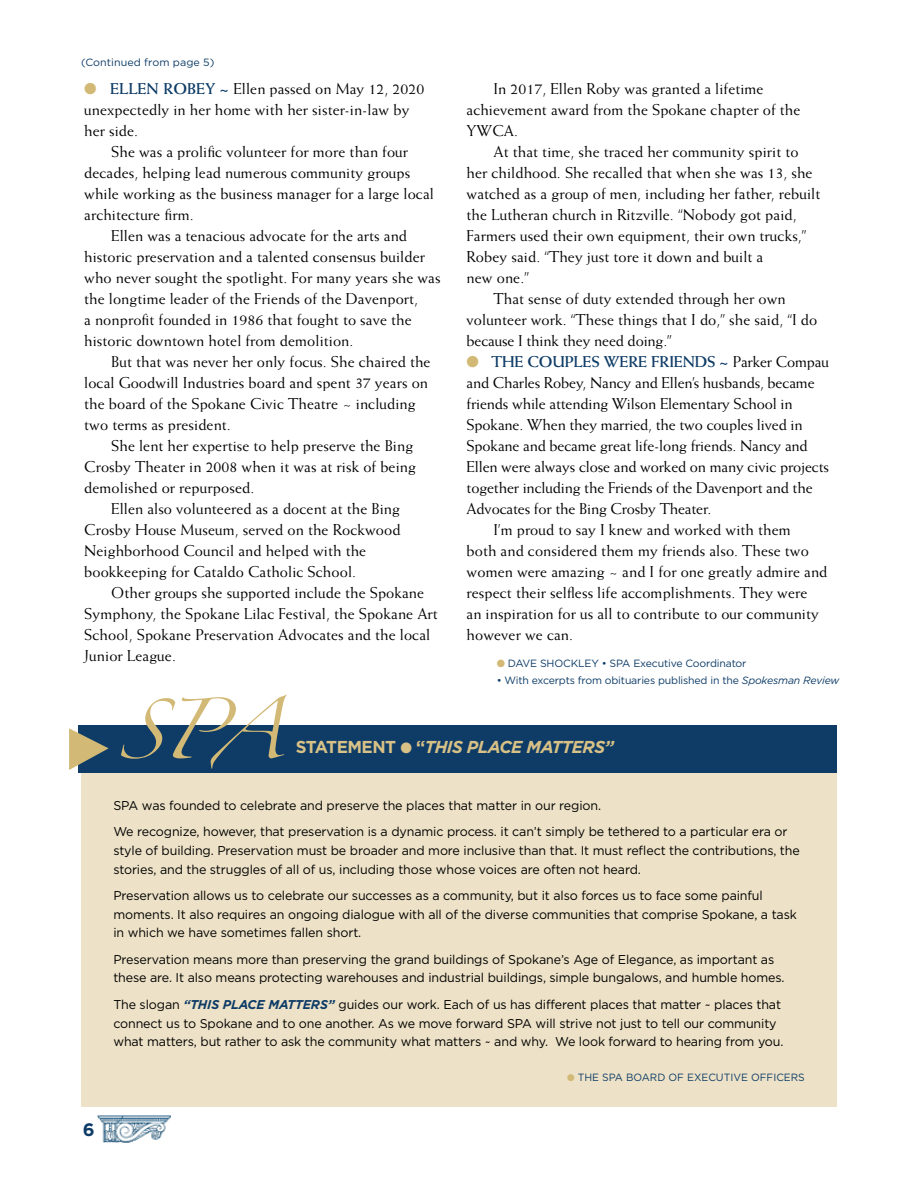
<style>
.page{position:relative;width:918px;height:1188px;background:#fff}
.page>*{position:absolute;margin:0;border:0;box-sizing:border-box;transform-origin:0 0}
.t1{font:54px "Zapfino";color:#d2b975}
.t2{font:700 18px "Gotham";color:#0e3c67}
.t3{font:italic 700 17.25px "Gotham";letter-spacing:-.03em;color:#d8c186}
.t4{font:700 17.25px "Gotham";color:#d8c186}
.t5{font:15.75px/21px "Weiss";letter-spacing:.005em;color:#000}
.t6{font:700 15.75px "Weiss";color:#0e3c67}
.t7{font:12.75px/18.8px "Gotham";letter-spacing:-.01em;color:#000}
.t8{font:italic 700 12.75px "Gotham";color:#0e3c67}
.t9{font:10.5px "Gotham";letter-spacing:-.015em;color:#0e3c67}
.t10{font:10.5px "Gotham";letter-spacing:.005em;color:#0e3c67}
.s1{color:#d2b975}
.s2{font-weight:700;color:#0e3c67}
.s3{font-style:italic}
.s4{font-style:normal}
.s5{font-weight:700;font-style:italic;color:#0e3c67}
</style>
<div class="page">
<div style="left:81px;top:764px;width:756px;height:343px;background:#ede2c7"></div>
<div style="left:79px;top:725px;width:758px;height:47px;background:#0e3c67"></div>
<svg style="left:69px;top:728px;width:40px;height:43px"></svg>
<img style="left:97px;top:1115px;width:74px;height:28px">
<p class="t10" style="left:81px;top:57px;width:135px">(Continued from page 5)</p>
<p class="t5" style="left:84px;top:78px;width:342px"><span class="s1">●</span> <span class="s2">ELLEN ROBEY ~</span> Ellen passed on May 12, 2020 unexpectedly in her home with her sister-in-law by her side.</p>
<p class="t5" style="left:111px;top:141px;width:298px">She was a prolific volunteer for more than four</p>
<p class="t5" style="left:84px;top:162px;width:328px">decades, helping lead numerous community groups</p>
<p class="t5" style="left:84px;top:183px;width:351px">while working as the business manager for a large local</p>
<p class="t5" style="left:84px;top:204px;width:111px">architecture firm.</p>
<p class="t5" style="left:111px;top:225px;width:297px">Ellen was a tenacious advocate for the arts and</p>
<p class="t5" style="left:84px;top:246px;width:342px">historic preservation and a talented consensus builder</p>
<p class="t5" style="left:84px;top:267px;width:358px">who never sought the spotlight. For many years she was</p>
<p class="t5" style="left:84px;top:288px;width:336px">the longtime leader of the Friends of the Davenport,</p>
<p class="t5" style="left:84px;top:309px;width:329px">a nonprofit founded in 1986 that fought to save the</p>
<p class="t5" style="left:84px;top:330px;width:271px">historic downtown hotel from demolition.</p>
<p class="t5" style="left:111px;top:351px;width:321px">But that was never her only focus. She chaired the</p>
<p class="t5" style="left:84px;top:372px;width:345px">local Goodwill Industries board and spent 37 years on</p>
<p class="t5" style="left:84px;top:393px;width:333px">the board of the Spokane Civic Theatre ~ including</p>
<p class="t5" style="left:84px;top:414px;width:148px">two terms as president.</p>
<p class="t5" style="left:111px;top:435px;width:304px">She lent her expertise to help preserve the Bing</p>
<p class="t5" style="left:84px;top:456px;width:333px">Crosby Theater in 2008 when it was at risk of being</p>
<p class="t5" style="left:84px;top:477px;width:172px">demolished or repurposed.</p>
<p class="t5" style="left:111px;top:498px;width:290px">Ellen also volunteered as a docent at the Bing</p>
<p class="t5" style="left:84px;top:519px;width:318px">Crosby House Museum, served on the Rockwood</p>
<p class="t5" style="left:84px;top:540px;width:284px">Neighborhood Council and helped with the</p>
<p class="t5" style="left:84px;top:561px;width:273px">bookkeeping for Cataldo Catholic School.</p>
<p class="t5" style="left:111px;top:582px;width:314px">Other groups she supported include the Spokane</p>
<p class="t5" style="left:84px;top:603px;width:355px">Symphony, the Spokane Lilac Festival, the Spokane Art</p>
<p class="t5" style="left:84px;top:624px;width:348px">School, Spokane Preservation Advocates and the local</p>
<p class="t5" style="left:84px;top:645px;width:93px">Junior League.</p>
<p class="t5" style="left:467px;top:78px;width:335px;text-indent:27px">In 2017, Ellen Roby was granted a lifetime achievement award from the Spokane chapter of the<br>YWCA.</p>
<p class="t5" style="left:494px;top:141px;width:307px">At that time, she traced her community spirit to</p>
<p class="t5" style="left:467px;top:162px;width:348px">her childhood. She recalled that when she was 13, she</p>
<p class="t5" style="left:467px;top:183px;width:355px">watched as a group of men, including her father, rebuilt</p>
<p class="t5" style="left:467px;top:204px;width:332px">the Lutheran church in Ritzville. “Nobody got paid,</p>
<p class="t5" style="left:467px;top:225px;width:342px">Farmers used their own equipment, their own trucks,”</p>
<p class="t5" style="left:467px;top:246px;width:298px">Robey said. “They just tore it down and built a</p>
<p class="t5" style="left:467px;top:267px;width:64px">new one.”</p>
<p class="t5" style="left:494px;top:288px;width:294px">That sense of duty extended through her own</p>
<p class="t5" style="left:467px;top:309px;width:352px">volunteer work. “These things that I do,” she said, “I do</p>
<p class="t5" style="left:467px;top:330px;width:207px">because I think they need doing.”</p>
<p class="t6" style="left:467px;top:353px;width:73px"><span class="s1">●</span> THE COUPLE</p>
<p class="t6" style="left:591px;top:353px;width:39px">S WERE</p>
<p class="t6" style="left:651px;top:353px;width:11px">FRIEND</p>
<p class="t5" style="left:707px;top:351px;width:123px"><span class="s2">S ~</span> Parker Compau</p>
<p class="t5" style="left:467px;top:372px;width:350px">and Charles Robey, Nancy and Ellen’s husbands, became</p>
<p class="t5" style="left:467px;top:393px;width:328px">friends while attending Wilson Elementary School in</p>
<p class="t5" style="left:467px;top:414px;width:338px">Spokane. When they married, the two couples lived in</p>
<p class="t5" style="left:467px;top:435px;width:343px">Spokane and became great life-long friends. Nancy and</p>
<p class="t5" style="left:467px;top:456px;width:364px">Ellen were always close and worked on many civic projects</p>
<p class="t5" style="left:467px;top:477px;width:348px">together including the Friends of the Davenport and the</p>
<p class="t5" style="left:467px;top:498px;width:246px">Advocates for the Bing Crosby Theater.</p>
<p class="t5" style="left:494px;top:519px;width:299px">I’m proud to say I knew and worked with them</p>
<p class="t5" style="left:467px;top:540px;width:344px">both and considered them my friends also. These two</p>
<p class="t5" style="left:467px;top:561px;width:362px">women were amazing ~ and I for one greatly admire and</p>
<p class="t5" style="left:467px;top:582px;width:343px">respect their selfless life accomplishments. They were</p>
<p class="t5" style="left:467px;top:603px;width:354px">an inspiration for us all to contribute to our community</p>
<p class="t5" style="left:467px;top:624px;width:108px">however we can.</p>
<p class="t9" style="left:497px;top:658px;width:251px"><span class="s1">●</span> DAVE SHOCKLEY • SPA Executive Coordinator</p>
<p class="t9" style="left:497px;top:674px;width:344px">• With excerpts from obituaries published in the <span class="s3">Spokesman Review</span></p>
<h1 class="t1" style="left:118px;top:708px;width:168px">SPA</h1>
<p class="t4" style="left:296px;top:737px;width:22px">STATE</p>
<p class="t4" style="left:347px;top:737px;width:27px">MENT</p>
<p class="t3" style="left:400px;top:737px;width:216px">● <span class="s4">“</span>THIS PLACE MATTERS”</p>
<p class="t2" style="left:83px;top:1120px;width:13px">6</p>
<p class="t7" style="left:113px;top:792px;width:676px;line-height:26.2px">SPA was founded to celebrate and preserve the places that matter in our region.<br>We recognize, however, that preservation is a dynamic process. it can’t simply be tethered to a particular era or</p>
<p class="t7" style="left:113px;top:841px;width:688px">style of building. Preservation must be broader and more inclusive than that. It must reflect the contributions, the stories, and the struggles of all of us, including those whose voices are often not heard.</p>
<p class="t7" style="left:113px;top:886px;width:685px">Preservation allows us to celebrate our successes as a community, but it also forces us to face some painful moments. It also requires an ongoing dialogue with all of the diverse communities that comprise Spokane, a task in which we have sometimes fallen short.</p>
<p class="t7" style="left:113px;top:950px;width:673px">Preservation means more than preserving the grand buildings of Spokane’s Age of Elegance, as important as these are. It also means protecting warehouses and industrial buildings, simple bungalows, and humble homes.</p>
<p class="t7" style="left:113px;top:995px;width:119px">The slogan <span class="s5">“THIS PLA</span></p>
<p class="t8" style="left:248px;top:997px;width:41px">CE MATTER</p>
<p class="t7" style="left:113px;top:995px;width:672px;text-indent:207px"><span class="s5">S”</span> guides our work. Each of us has different places that matter ~ places that connect us to Spokane and to one another. As we move forward SPA will strive not just to tell our community what matters, but rather to ask the community what matters ~ and why. We look forward to hearing from you.</p>
<p class="t9" style="left:567px;top:1072px;width:239px"><span class="s1">●</span> THE SPA BOARD OF EXECUTIVE OFFICERS</p>
</div>
